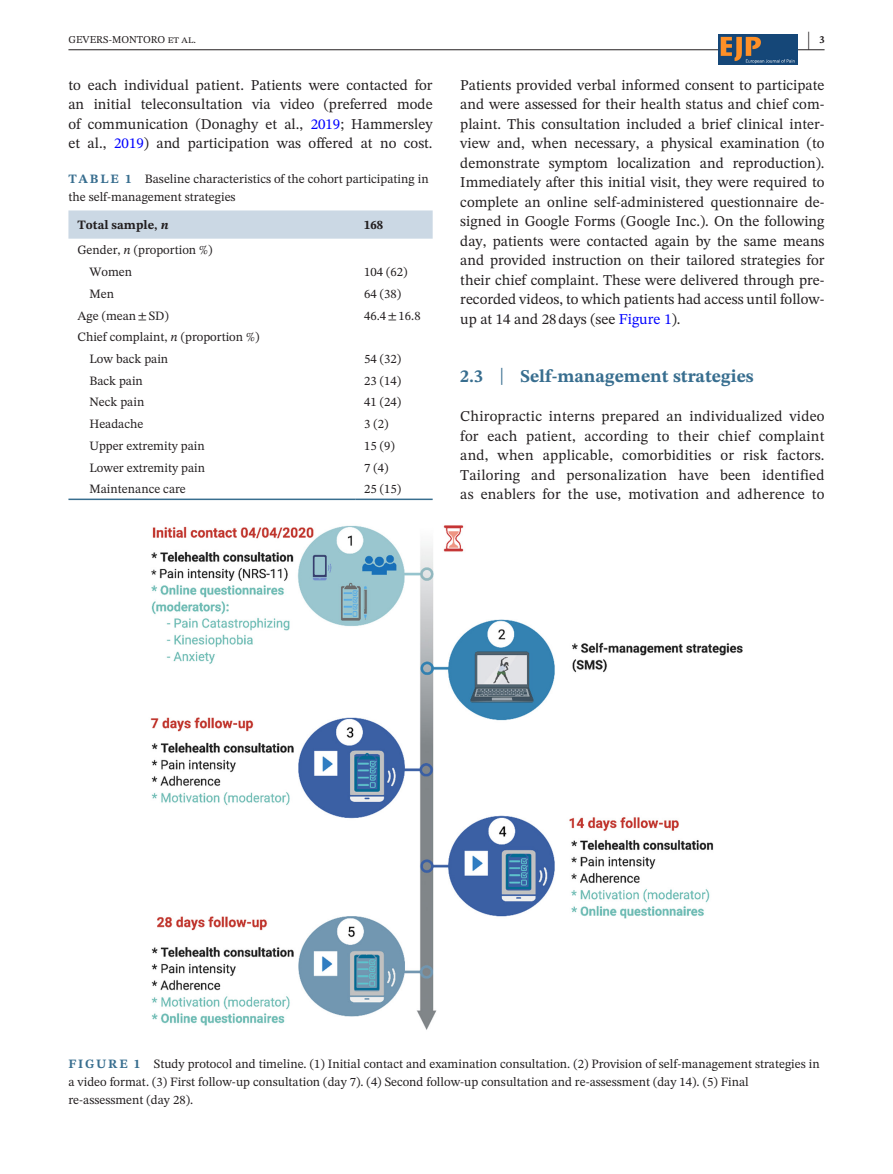
<style>
.page{position:relative;width:893px;height:1174px;background:#fff}
.page>*{position:absolute;margin:0;border:0;box-sizing:border-box;transform-origin:0 0}
.t1{font:700 21px "STIX Two Text";color:#231f20;scale:.42 1}
.t2{font:700 18px "STIX Two Text";color:#386e8f}
.t3{font:15px/19.5px "STIX Two Text";color:#231f20;text-align:justify}
.t4{font:12.75px/18px "STIX Two Text";color:#231f20}
.t5{font:700 12.75px "STIX Two Text";color:#231f20}
.t6{font:10.5px "STIX Two Text";color:#231f20}
.t7{font:700 10.5px "STIX Two Text";color:#231f20}
.s1{color:#00f}
.s2{font-weight:700;color:#386e8f}
.s3{font-style:italic}
.s4{font-weight:400;font-size:23.7px}
</style>
<div class="page">
<hr style="left:68px;top:49px;width:756px;height:1px;background:#231f20">
<img style="left:719px;top:35px;width:79px;height:30px">
<svg style="left:68px;top:210px;width:365px;height:29px;background:#ccd9e4"></svg>
<hr style="left:68px;top:498px;width:287px;height:2px;background:#386e8f">
<hr style="left:355px;top:498px;width:78px;height:2px;background:#386e8f">
<img style="left:150px;top:525px;width:593px;height:505px">
<h1 class="t1" style="left:807px;top:24px;width:8px">|</h1>
<p class="t6" style="left:68px;top:32px;width:129px">GEVERS-MONTORO et al.</p>
<p class="t7" style="left:819px;top:32px;width:7px">3</p>
<p class="t3" style="left:68px;top:75px;width:366px">to each individual patient. Patients were contacted for an initial teleconsultation via video (preferred mode of communication (Donaghy et al., <span class="s1">2019</span>; Hammersley et al., <span class="s1">2019</span>) and participation was offered at no cost.</p>
<p class="t3" style="left:460px;top:75px;width:366px">Patients provided verbal informed consent to participate and were assessed for their health status and chief com&shy;plaint. This consultation included a brief clinical inter&shy;view and, when necessary, a physical examination (to demonstrate symptom localization and reproduction).<br>Immediately after this initial visit, they were required to complete an online self-administered questionnaire de&shy;signed in Google Forms (Google Inc.). On the following day, patients were contacted again by the same means and provided instruction on their tailored strategies for their chief complaint. These were delivered through pre&shy;recorded videos, to which patients had access until follow&shy;up at 14 and 28days (see <span class="s1">Figure 1</span>).</p>
<p class="t4" style="left:68px;top:169px;width:362px"><span class="s2">TABLE 1</span> Baseline characteristics of the cohort participating in the self-management strategies</p>
<p class="t5" style="left:77px;top:216px;width:93px">Total sample, <span class="s3">n</span></p>
<p class="t5" style="left:364px;top:216px;width:20px">168</p>
<p class="t4" style="left:89px;top:239px;width:124px;line-height:21.8px;text-indent:-12px">Gender, <span class="s3">n</span> (proportion %)<br>Women</p>
<p class="t4" style="left:364px;top:263px;width:45px">104 (62)</p>
<p class="t4" style="left:89px;top:284px;width:26px">Men</p>
<p class="t4" style="left:364px;top:284px;width:38px">64 (38)</p>
<p class="t4" style="left:77px;top:306px;width:93px">Age (mean±SD)</p>
<p class="t4" style="left:364px;top:306px;width:58px">46.4±16.8</p>
<p class="t4" style="left:89px;top:326px;width:171px;line-height:21.8px;text-indent:-12px">Chief complaint, <span class="s3">n</span> (proportion %)<br>Low back pain</p>
<p class="t4" style="left:364px;top:350px;width:38px">54 (32)</p>
<p class="t2" style="left:460px;top:363px;width:295px">2.3 <span class="s4">|</span> Self-management strategies</p>
<p class="t3" style="left:460px;top:406px;width:366px">Chiropractic interns prepared an individualized video for each patient, according to their chief complaint and, when applicable, comorbidities or risk factors.<br>Tailoring and personalization have been identified as enablers for the use, motivation and adherence to</p>
<p class="t4" style="left:89px;top:371px;width:55px">Back pain</p>
<p class="t4" style="left:364px;top:371px;width:38px">23 (14)</p>
<p class="t4" style="left:89px;top:393px;width:56px">Neck pain</p>
<p class="t4" style="left:364px;top:393px;width:38px">41 (24)</p>
<p class="t4" style="left:89px;top:415px;width:55px">Headache</p>
<p class="t4" style="left:364px;top:415px;width:26px">3 (2)</p>
<p class="t4" style="left:89px;top:436px;width:117px">Upper extremity pain</p>
<p class="t4" style="left:364px;top:436px;width:32px">15 (9)</p>
<p class="t4" style="left:89px;top:458px;width:117px">Lower extremity pain</p>
<p class="t4" style="left:364px;top:458px;width:26px">7 (4)</p>
<p class="t4" style="left:89px;top:480px;width:98px">Maintenance care</p>
<p class="t4" style="left:364px;top:480px;width:38px">25 (15)</p>
<p class="t4" style="left:68px;top:1054px;width:753px"><span class="s2">FIGURE 1</span> Study protocol and timeline. (1) Initial contact and examination consultation. (2) Provision of self-management strategies in a video format. (3) First follow-up consultation (day 7). (4) Second follow-up consultation and re-assessment (day 14). (5) Final re-assessment (day 28).</p>
</div>
